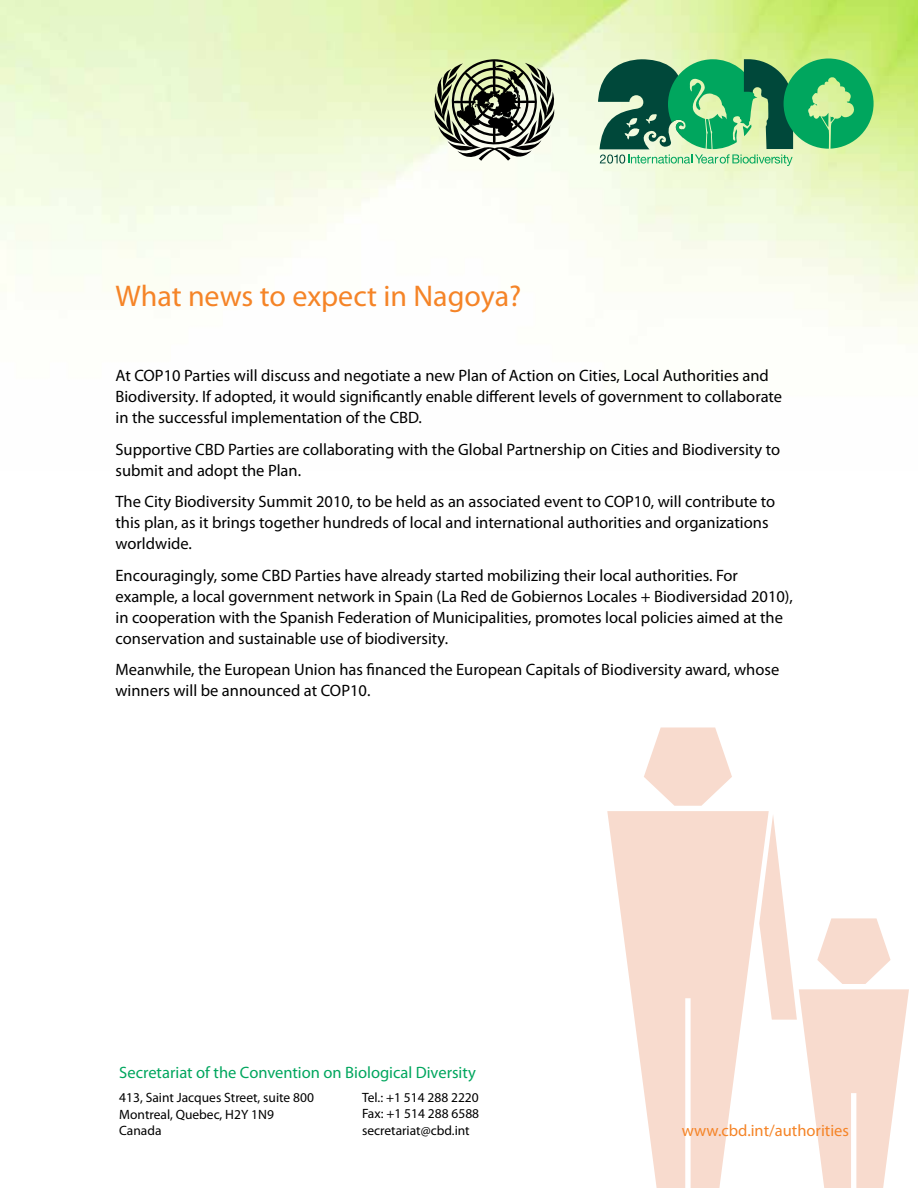
<style>
.page{position:relative;width:918px;height:1188px;background:#fff}
.page>*{position:absolute;margin:0;border:0;box-sizing:border-box;transform-origin:0 0}
.t1{font:30px "Myriad Pro";color:#f58427}
.t2{font:16.5px/21px "Myriad Pro";color:#000}
.t3{font:16.5px "Myriad Pro";color:#00a65e}
.t4{font:16.5px "Myriad Pro";color:#f58427}
.t5{font:13.5px/16.5px "Myriad Pro";color:#000}
</style>
<div class="page">
<svg style="left:644px;top:728px;width:88px;height:78px"></svg>
<svg style="left:607px;top:811px;width:162px;height:377px;fill:#f8dbce"></svg>
<svg style="left:759px;top:814px;width:150px;height:374px"></svg>
<img style="left:0;top:0;width:918px;height:344px">
<svg style="left:597px;top:59px;width:277px;height:107px;background:#5bae79"></svg>
<svg style="left:434px;top:59px;width:121px;height:102px;background:#8b917d"></svg>
<h1 class="t1" style="left:116px;top:278px;width:407px">What news to expect in Nagoya?</h1>
<p class="t2" style="left:116px;top:365px;width:668px">At COP10 Parties will discuss and negotiate a new Plan of Action on Cities, Local Authorities and<br>Biodiversity. If adopted, it would significantly enable different levels of government to collaborate in the successful implementation of the CBD.</p>
<p class="t2" style="left:116px;top:439px;width:666px">Supportive CBD Parties are collaborating with the Global Partnership on Cities and Biodiversity to submit and adopt the Plan.</p>
<p class="t2" style="left:116px;top:491px;width:661px">The City Biodiversity Summit 2010, to be held as an associated event to COP10, will contribute to this plan, as it brings together hundreds of local and international authorities and organizations worldwide.</p>
<p class="t2" style="left:116px;top:565px;width:679px">Encouragingly, some CBD Parties have already started mobilizing their local authorities. For example, a local government network in Spain (La Red de Gobiernos Locales + Biodiversidad 2010), in cooperation with the Spanish Federation of Municipalities, promotes local policies aimed at the conservation and sustainable use of biodiversity.</p>
<p class="t2" style="left:116px;top:659px;width:665px">Meanwhile, the European Union has financed the European Capitals of Biodiversity award, whose winners will be announced at COP10.</p>
<p class="t3" style="left:119px;top:1062px;width:358px">Secretariat of the Convention on Biological Diversity</p>
<p class="t5" style="left:119px;top:1089px;width:196px">413, Saint Jacques Street, suite 800<br>Montreal, Quebec, H2Y 1N9<br>Canada</p>
<p class="t5" style="left:362px;top:1089px;width:119px;text-align:justify">Tel.: +1 514 288 2220<br>Fax: +1 514 288 6588 secretariat@cbd.int</p>
<p class="t4" style="left:682px;top:1120px;width:169px">www.cbd.int/authorities</p>
</div>
